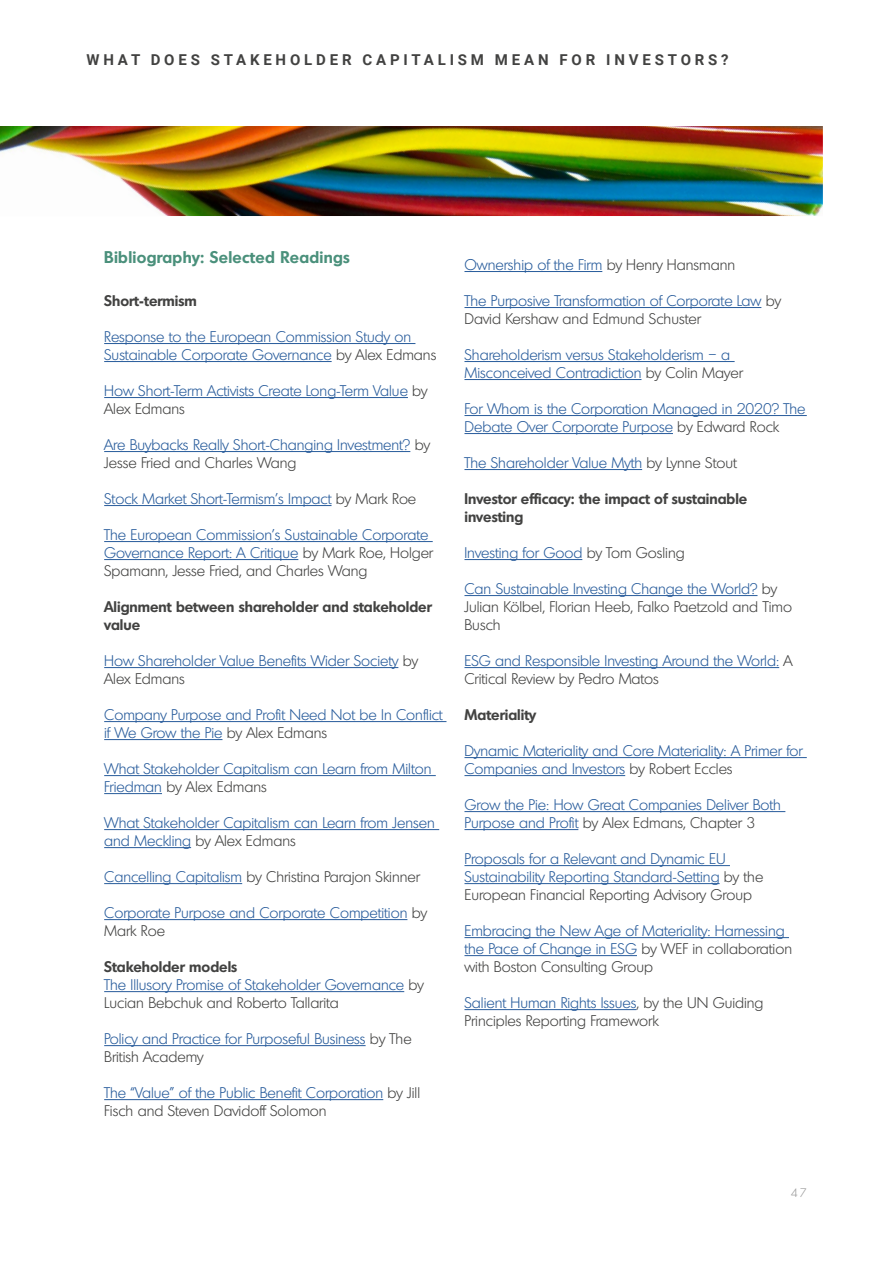
<style>
.page{position:relative;width:893px;height:1263px;background:#fff}
.page>*{position:absolute;margin:0;border:0;box-sizing:border-box;transform-origin:0 0}
.t1{font:700 16.5px "Montreal Serial";letter-spacing:.02em;color:#4a907b}
.t2{font:300 15px/18px "Montreal Serial";color:#275b9b}
.t3{font:300 15px/18px "Montreal Serial";color:#424241}
.t4{font:700 15px/18px "Montreal Serial";color:#424241}
.t5{font:700 15px "Roboto";letter-spacing:.255em;color:#424241}
.t6{font:300 12px "Montreal Serial";color:#9a9a9a}
.s1{color:#424241}
.s2{color:#275b9b}
.s3{font-weight:700;color:#424241}
</style>
<div class="page">
<img style="left:0;top:126px;width:823px;height:90px">
<hr style="left:104px;top:343px;width:311px;height:1px;background:#275b9b">
<hr style="left:104px;top:361px;width:228px;height:1px;background:#275b9b">
<hr style="left:104px;top:397px;width:304px;height:1px;background:#275b9b">
<hr style="left:104px;top:451px;width:306px;height:1px;background:#275b9b">
<hr style="left:104px;top:505px;width:228px;height:1px;background:#275b9b">
<hr style="left:104px;top:541px;width:329px;height:1px;background:#275b9b">
<hr style="left:104px;top:559px;width:194px;height:1px;background:#275b9b">
<hr style="left:104px;top:667px;width:294px;height:1px;background:#275b9b">
<hr style="left:104px;top:721px;width:342px;height:1px;background:#275b9b">
<hr style="left:104px;top:739px;width:118px;height:1px;background:#275b9b">
<hr style="left:104px;top:775px;width:332px;height:1px;background:#275b9b">
<hr style="left:104px;top:793px;width:58px;height:1px;background:#275b9b">
<hr style="left:104px;top:829px;width:335px;height:1px;background:#275b9b">
<hr style="left:104px;top:847px;width:87px;height:1px;background:#275b9b">
<hr style="left:104px;top:883px;width:138px;height:1px;background:#275b9b">
<hr style="left:104px;top:919px;width:303px;height:1px;background:#275b9b">
<hr style="left:104px;top:991px;width:300px;height:1px;background:#275b9b">
<hr style="left:104px;top:1045px;width:262px;height:1px;background:#275b9b">
<hr style="left:104px;top:1099px;width:279px;height:1px;background:#275b9b">
<hr style="left:464px;top:271px;width:138px;height:1px;background:#275b9b">
<hr style="left:464px;top:307px;width:297px;height:1px;background:#275b9b">
<hr style="left:464px;top:361px;width:271px;height:1px;background:#275b9b">
<hr style="left:464px;top:379px;width:177px;height:1px;background:#275b9b">
<hr style="left:464px;top:415px;width:343px;height:1px;background:#275b9b">
<hr style="left:464px;top:433px;width:209px;height:1px;background:#275b9b">
<hr style="left:464px;top:469px;width:178px;height:1px;background:#275b9b">
<hr style="left:464px;top:559px;width:118px;height:1px;background:#275b9b">
<hr style="left:464px;top:595px;width:293px;height:1px;background:#275b9b">
<hr style="left:464px;top:667px;width:315px;height:1px;background:#275b9b">
<hr style="left:464px;top:757px;width:343px;height:1px;background:#275b9b">
<hr style="left:464px;top:775px;width:161px;height:1px;background:#275b9b">
<hr style="left:464px;top:811px;width:321px;height:1px;background:#275b9b">
<hr style="left:464px;top:829px;width:114px;height:1px;background:#275b9b">
<hr style="left:464px;top:865px;width:266px;height:1px;background:#275b9b">
<hr style="left:464px;top:883px;width:256px;height:1px;background:#275b9b">
<hr style="left:464px;top:937px;width:325px;height:1px;background:#275b9b">
<hr style="left:464px;top:955px;width:173px;height:1px;background:#275b9b">
<hr style="left:464px;top:1009px;width:172px;height:1px;background:#275b9b">
<p class="t5" style="left:86px;top:49px;width:644px">WHAT DOES STAKEHOLDER CAPITALISM MEAN FOR INVESTORS?</p>
<p class="t1" style="left:104px;top:246px;width:247px">Bibliography: Selected Readings</p>
<p class="t4" style="left:104px;top:291px;width:94px">Short-termism</p>
<p class="t2" style="left:104px;top:328px;width:334px">Response to the European Commission Study on<br>Sustainable Corporate Governance <span class="s1">by Alex Edmans</span></p>
<p class="t2" style="left:104px;top:382px;width:325px">How Short-Term Activists Create Long-Term Value <span class="s1">by<br>Alex Edmans</span></p>
<p class="t2" style="left:104px;top:436px;width:327px">Are Buybacks Really Short-Changing Investment? <span class="s1">by<br>Jesse Fried and Charles Wang</span></p>
<p class="t2" style="left:104px;top:490px;width:314px">Stock Market Short-Termism’s Impact <span class="s1">by Mark Roe</span></p>
<p class="t2" style="left:104px;top:526px;width:330px">The European Commission’s Sustainable Corporate<br>Governance Report: A Critique <span class="s1">by Mark Roe, Holger<br>Spamann, Jesse Fried, and Charles Wang</span></p>
<p class="t4" style="left:104px;top:597px;width:329px">Alignment between shareholder and stakeholder value</p>
<p class="t2" style="left:104px;top:652px;width:315px">How Shareholder Value Benefits Wider Society <span class="s1">by<br>Alex Edmans</span></p>
<p class="t2" style="left:104px;top:706px;width:340px">Company Purpose and Profit Need Not be In Conflict if We Grow the Pie <span class="s1">by Alex Edmans</span></p>
<p class="t2" style="left:104px;top:760px;width:329px">What Stakeholder Capitalism can Learn from Milton<br>Friedman <span class="s1">by Alex Edmans</span></p>
<p class="t2" style="left:104px;top:814px;width:332px">What Stakeholder Capitalism can Learn from Jensen and Meckling <span class="s1">by Alex Edmans</span></p>
<p class="t3" style="left:104px;top:868px;width:317px"><span class="s2">Cancelling Capitalism</span> by Christina Parajon Skinner</p>
<p class="t2" style="left:104px;top:904px;width:324px">Corporate Purpose and Corporate Competition <span class="s1">by<br>Mark Roe</span></p>
<p class="t2" style="left:104px;top:958px;width:321px"><span class="s3">Stakeholder models<br></span>The Illusory Promise of Stakeholder Governance <span class="s1">by<br>Lucian Bebchuk and Roberto Tallarita</span></p>
<p class="t2" style="left:104px;top:1030px;width:309px">Policy and Practice for Purposeful Business <span class="s1">by The<br>British Academy</span></p>
<p class="t2" style="left:104px;top:1084px;width:317px">The “Value” of the Public Benefit Corporation <span class="s1">by Jill<br>Fisch and Steven Davidoff Solomon</span></p>
<p class="t2" style="left:464px;top:256px;width:272px">Ownership of the Firm <span class="s1">by Henry Hansmann</span></p>
<p class="t2" style="left:464px;top:292px;width:318px">The Purposive Transformation of Corporate Law <span class="s1">by<br>David Kershaw and Edmund Schuster</span></p>
<p class="t2" style="left:464px;top:346px;width:280px">Shareholderism versus Stakeholderism – a<br>Misconceived Contradiction <span class="s1">by Colin Mayer</span></p>
<p class="t2" style="left:464px;top:400px;width:343px">For Whom is the Corporation Managed in 2020? The<br>Debate Over Corporate Purpose <span class="s1">by Edward Rock</span></p>
<p class="t2" style="left:464px;top:454px;width:274px">The Shareholder Value Myth <span class="s1">by Lynne Stout</span></p>
<p class="t4" style="left:464px;top:489px;width:284px">Investor efficacy: the impact of sustainable investing</p>
<p class="t2" style="left:464px;top:544px;width:222px">Investing for Good <span class="s1">by Tom Gosling</span></p>
<p class="t3" style="left:464px;top:580px;width:329px"><span class="s2">Can Sustainable Investing Change the World?</span> by<br>Julian Kölbel, Florian Heeb, Falko Paetzold and Timo<br>Busch</p>
<p class="t2" style="left:464px;top:652px;width:330px">ESG and Responsible Investing Around the World: <span class="s1">A<br>Critical Review by Pedro Matos</span></p>
<p class="t4" style="left:464px;top:705px;width:73px">Materiality</p>
<p class="t2" style="left:464px;top:742px;width:340px">Dynamic Materiality and Core Materiality: A Primer for<br>Companies and Investors <span class="s1">by Robert Eccles</span></p>
<p class="t2" style="left:464px;top:796px;width:318px">Grow the Pie: How Great Companies Deliver Both<br>Purpose and Profit <span class="s1">by Alex Edmans, Chapter 3</span></p>
<p class="t2" style="left:464px;top:850px;width:300px">Proposals for a Relevant and Dynamic EU<br>Sustainability Reporting Standard-Setting <span class="s1">by the<br>European Financial Reporting Advisory Group</span></p>
<p class="t2" style="left:464px;top:922px;width:329px">Embracing the New Age of Materiality: Harnessing the Pace of Change in ESG <span class="s1">by WEF in collaboration with Boston Consulting Group</span></p>
<p class="t3" style="left:464px;top:994px;width:301px"><span class="s2">Salient Human Rights Issues</span>, by the UN Guiding<br>Principles Reporting Framework</p>
<p class="t6" style="left:791px;top:1185px;width:17px">47</p>
</div>
